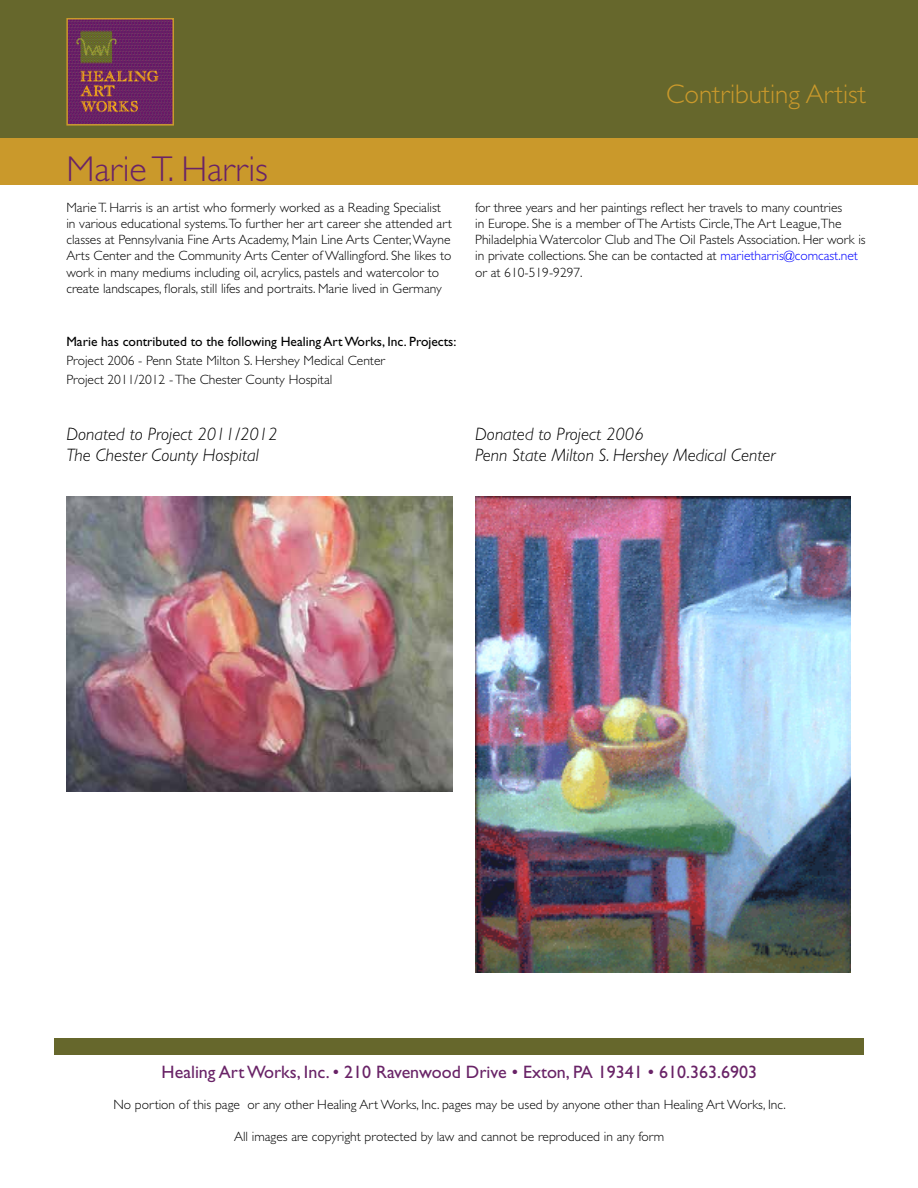
<style>
.page{position:relative;width:918px;height:1188px;background:#fff}
.page>*{position:absolute;margin:0;border:0;box-sizing:border-box;transform-origin:0 0}
.t1{font:300 36px "Gill Sans Std";color:#692367}
.t2{font:300 27px "Gill Sans Std";color:#ca992b}
.t3{font:italic 300 18px/21.6px "Gill Sans Std";color:#000}
.t4{font:18px "Gill Sans Std";color:#692367}
.t5{font:300 13.5px/16.2px "Gill Sans Std";color:#000}
.t6{font:13.5px "Gill Sans Std";color:#000}
.s1{color:#00f}
</style>
<div class="page">
<div style="left:0;top:0;width:918px;height:138px;background:#66672c"></div>
<img style="left:69px;top:21px;width:102px;height:102px">
<div style="left:66px;top:18px;width:108px;height:108px;border:2px solid #ca992b"></div>
<div style="left:0;top:138px;width:918px;height:46px;background:#ca992b"></div>
<div style="left:54px;top:1038px;width:810px;height:16px;background:#66672c"></div>
<img style="left:475px;top:497px;width:375px;height:475px">
<img style="left:66px;top:497px;width:387px;height:294px">
<h1 class="t1" style="left:66px;top:148px;width:203px">Marie T. Harris</h1>
<h2 class="t2" style="left:666px;top:79px;width:201px">Contributing Artist</h2>
<p class="t5" style="left:66px;top:199px;width:387px">Marie T. Harris is an artist who formerly worked as a Reading Specialist in various educational systems.To further her art career she attended art classes at Pennsylvania Fine Arts Academy, Main Line Arts Center, Wayne Arts Center and the Community Arts Center of Wallingford. She likes to work in many mediums including oil, acrylics, pastels and watercolor to create landscapes, florals, still lifes and portraits. Marie lived in Germany</p>
<p class="t5" style="left:475px;top:199px;width:392px">for three years and her paintings reflect her travels to many countries<br>in Europe. She is a member of The Artists Circle,The Art League,The Philadelphia Watercolor Club and The Oil Pastels Association. Her work is in private collections. She can be contacted at <span class="s1">marietharris@comcast.net </span>or at 610-519-9297.</p>
<p class="t6" style="left:66px;top:334px;width:392px">Marie has contributed to the following Healing Art Works, Inc. Projects:</p>
<p class="t5" style="left:66px;top:351px;width:320px;line-height:19.2px">Project 2006 - Penn State Milton S. Hershey Medical Center<br>Project 2011/2012 - The Chester County Hospital</p>
<h3 class="t3" style="left:66px;top:423px;width:213px">Donated to Project 2011/2012<br>The Chester County Hospital</h3>
<h3 class="t3" style="left:475px;top:423px;width:302px">Donated to Project 2006<br>Penn State Milton S. Hershey Medical Center</h3>
<h3 class="t4" style="left:162px;top:1061px;width:597px">Healing Art Works, Inc. • 210 Ravenwood Drive • Exton, PA 19341 • 610.363.6903</h3>
<p class="t5" style="left:113px;top:1097px;width:674px">No portion of this page or any other Healing Art Works, Inc. pages may be used by anyone other than Healing Art Works, Inc.</p>
<p class="t5" style="left:234px;top:1129px;width:431px">All images are copyright protected by law and cannot be reproduced in any form</p>
</div>
